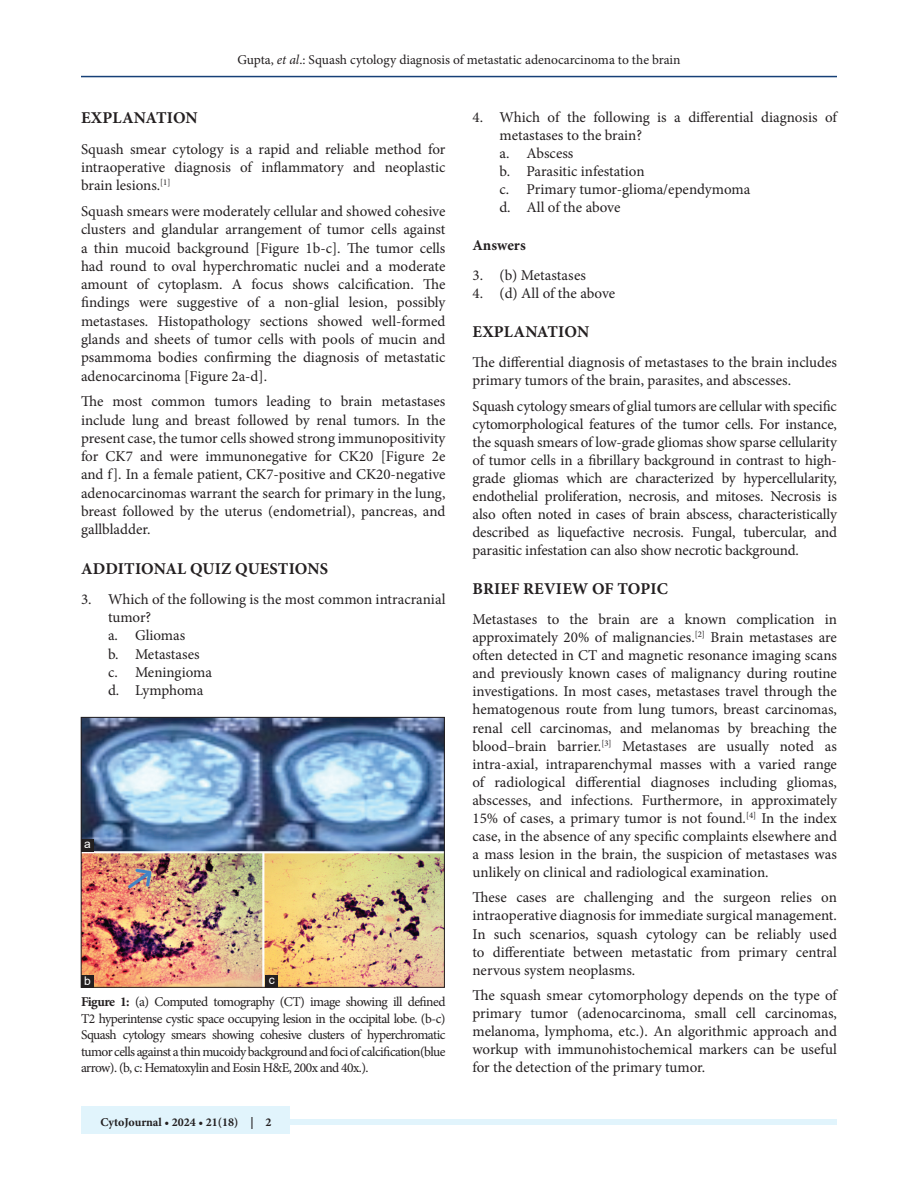
<style>
.page{position:relative;width:918px;height:1188px;background:#fff}
.page>*{position:absolute;margin:0;border:0;box-sizing:border-box;transform-origin:0 0}
.t1{font:700 16.5px "Minion Pro";letter-spacing:.01em;color:#231f20}
.TX{font:15px/18px "Minion Pro";letter-spacing:-.005em;color:#231f20;text-align:justify}
.L{font:15px/18.3px "Minion Pro";color:#231f20}
.L1{font:15px "Minion Pro";color:#231f20}
.LL1{font:15px "Minion Pro";letter-spacing:-.005em;color:#231f20}
.LL{font:15px "Minion Pro";letter-spacing:-.005em;color:#231f20}
.t2{font:700 15px "Minion Pro";color:#231f20}
.FGC{font:13.5px/16.5px "Minion Pro";letter-spacing:-.01em;color:#231f20;text-align:justify}
.JF{font:700 12px "Minion Pro";color:#231f20}
.LABEL{font:12px "Arial";color:#fff}
.s1{font-style:italic}
.s2{font-weight:700}
</style>
<div class="page">
<hr style="left:81px;top:76px;width:756px;height:1px;background:#164077">
<div style="left:81px;top:1119px;width:756px;height:6px;background:#e1f4fc"></div>
<div style="left:81px;top:1106px;width:208px;height:28px;background:#e1f4fc"></div>
<img style="left:83px;top:719px;width:360px;height:267px">
<div style="left:81px;top:717px;width:364px;height:271px;border:1px solid #231f20"></div>
<div style="left:266px;top:975px;width:12px;height:13px;background:#231f20"></div>
<div style="left:81px;top:975px;width:13px;height:13px;background:#231f20"></div>
<div style="left:81px;top:839px;width:13px;height:12px;background:#231f20"></div>
<p class="FGC" style="left:237px;top:51px;width:445px">Gupta, <span class="s1">et al</span>.: Squash cytology diagnosis of metastatic adenocarcinoma to the brain</p>
<h1 class="t1" style="left:81px;top:106px;width:118px">EXPLANATION</h1>
<p class="TX" style="left:81px;top:140px;width:366px">Squash smear cytology is a rapid and reliable method for intraoperative diagnosis of inflammatory and neoplastic brain lesions.<sup>[1]</sup></p>
<p class="TX" style="left:81px;top:202px;width:366px">Squash smears were moderately cellular and showed cohesive clusters and glandular arrangement of tumor cells against a thin mucoid background [Figure 1b-c]. The tumor cells had round to oval hyperchromatic nuclei and a moderate amount of cytoplasm. A focus shows calcification. The findings were suggestive of a non-glial lesion, possibly metastases. Histopathology sections showed well-formed glands and sheets of tumor cells with pools of mucin and psammoma bodies confirming the diagnosis of metastatic adenocarcinoma [Figure 2a-d].</p>
<p class="TX" style="left:81px;top:392px;width:366px">The most common tumors leading to brain metastases include lung and breast followed by renal tumors. In the present case, the tumor cells showed strong immunopositivity for CK7 and were immunonegative for CK20 [Figure 2e and f]. In a female patient, CK7-positive and CK20-negative adenocarcinomas warrant the search for primary in the lung, breast followed by the uterus (endometrial), pancreas, and gallbladder.</p>
<h1 class="t1" style="left:81px;top:557px;width:249px">ADDITIONAL QUIZ QUESTIONS</h1>
<p class="L" style="left:108px;top:590px;width:339px;text-indent:-27px">3. Which of the following is the most common intracranial tumor?</p>
<p class="L1" style="left:108px;top:626px;width:79px">a. Gliomas</p>
<p class="L1" style="left:108px;top:644px;width:93px">b. Metastases</p>
<p class="L1" style="left:108px;top:662px;width:106px">c. Meningioma</p>
<p class="LL1" style="left:108px;top:680px;width:97px">d. Lymphoma</p>
<p class="LABEL" style="left:84px;top:836px;width:8px">a</p>
<p class="LABEL" style="left:84px;top:973px;width:8px">b</p>
<p class="LABEL" style="left:269px;top:972px;width:7px">c</p>
<p class="FGC" style="left:81px;top:994px;width:366px"><span class="s2">Figure 1:</span> (a) Computed tomography (CT) image showing ill defined T2 hyperintense cystic space occupying lesion in the occipital lobe. (b-c)<br>Squash cytology smears showing cohesive clusters of hyperchromatic tumor cells against a thin mucoidy background and foci of calcification(blue arrow). (b, c: Hematoxylin and Eosin H&amp;E, 200x and 40x.).</p>
<p class="JF" style="left:100px;top:1113px;width:173px">CytoJournal • 2024 • 21(18) | 2</p>
<p class="L" style="left:500px;top:109px;width:339px;text-indent:-27px">4. Which of the following is a differential diagnosis of metastases to the brain?</p>
<p class="L1" style="left:500px;top:144px;width:75px">a. Abscess</p>
<p class="L1" style="left:500px;top:162px;width:147px">b. Parasitic infestation</p>
<p class="L1" style="left:500px;top:180px;width:252px">c. Primary tumor-glioma/ependymoma</p>
<p class="LL1" style="left:500px;top:198px;width:123px">d. All of the above</p>
<h2 class="t2" style="left:472px;top:235px;width:55px">Answers</h2>
<p class="L" style="left:472px;top:266px;width:115px">3. (b) Metastases</p>
<p class="LL" style="left:472px;top:283px;width:144px">4. (d) All of the above</p>
<h1 class="t1" style="left:473px;top:320px;width:118px">EXPLANATION</h1>
<p class="TX" style="left:472px;top:354px;width:366px">The differential diagnosis of metastases to the brain includes primary tumors of the brain, parasites, and abscesses.</p>
<p class="TX" style="left:472px;top:397px;width:366px">Squash cytology smears of glial tumors are cellular with specific cytomorphological features of the tumor cells. For instance, the squash smears of low-grade gliomas show sparse cellularity of tumor cells in a fibrillary background in contrast to high&shy;grade gliomas which are characterized by hypercellularity, endothelial proliferation, necrosis, and mitoses. Necrosis is also often noted in cases of brain abscess, characteristically described as liquefactive necrosis. Fungal, tubercular, and parasitic infestation can also show necrotic background.</p>
<h1 class="t1" style="left:473px;top:577px;width:197px">BRIEF REVIEW OF TOPIC</h1>
<p class="TX" style="left:472px;top:611px;width:366px">Metastases to the brain are a known complication in approximately 20% of malignancies.<sup>[2]</sup> Brain metastases are often detected in CT and magnetic resonance imaging scans and previously known cases of malignancy during routine investigations. In most cases, metastases travel through the hematogenous route from lung tumors, breast carcinomas, renal cell carcinomas, and melanomas by breaching the blood–brain barrier.<sup>[3]</sup> Metastases are usually noted as intra-axial, intraparenchymal masses with a varied range of radiological differential diagnoses including gliomas, abscesses, and infections. Furthermore, in approximately 15% of cases, a primary tumor is not found.<sup>[4]</sup> In the index case, in the absence of any specific complaints elsewhere and a mass lesion in the brain, the suspicion of metastases was unlikely on clinical and radiological examination.</p>
<p class="TX" style="left:472px;top:889px;width:366px">These cases are challenging and the surgeon relies on intraoperative diagnosis for immediate surgical management.<br>In such scenarios, squash cytology can be reliably used to differentiate between metastatic from primary central nervous system neoplasms.</p>
<p class="TX" style="left:472px;top:986px;width:366px">The squash smear cytomorphology depends on the type of primary tumor (adenocarcinoma, small cell carcinomas, melanoma, lymphoma, etc.). An algorithmic approach and workup with immunohistochemical markers can be useful for the detection of the primary tumor.</p>
</div>
